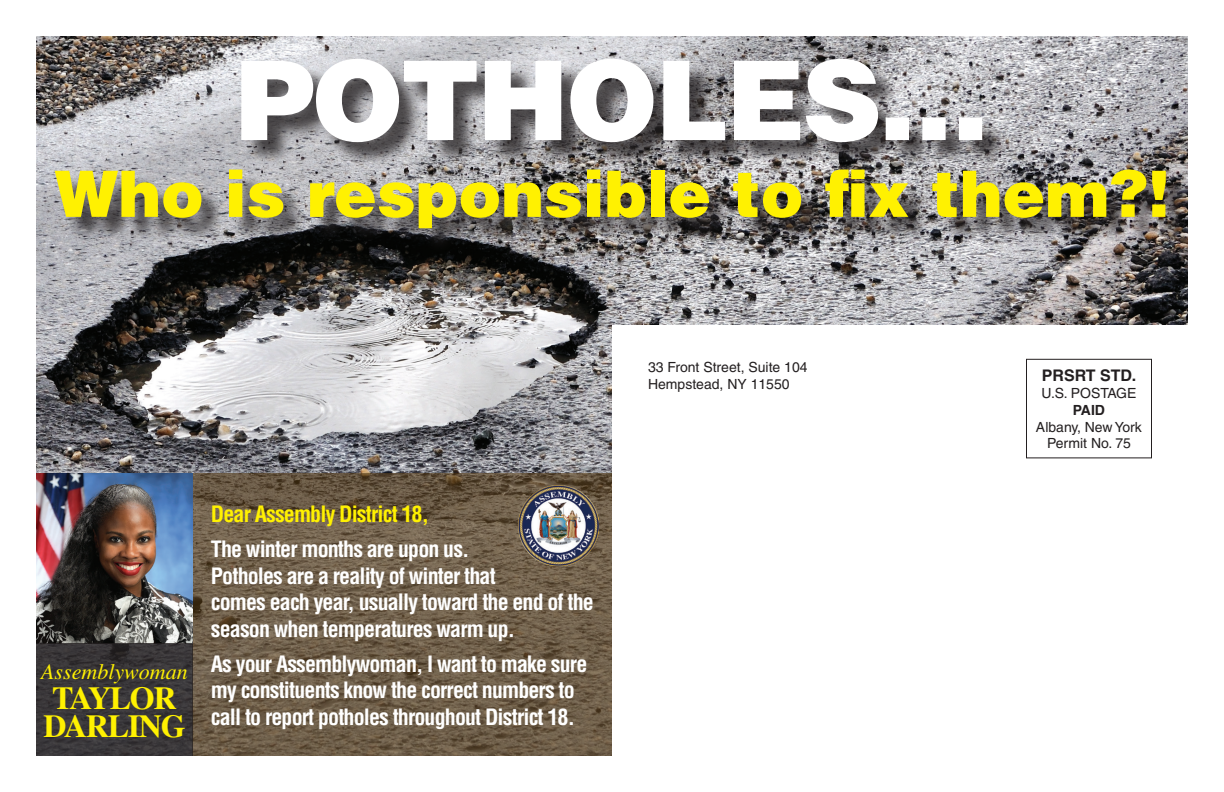
<style>
.page{position:relative;width:1224px;height:792px;background:#fff}
.page>*{position:absolute;margin:0;border:0;box-sizing:border-box;transform-origin:0 0}
.t1{font:900 110px "Helvetica";letter-spacing:-.025em;color:#fff}
.t2{font:900 64px "Helvetica";color:#fff101}
.t3{font:700 32px/28px "Times";letter-spacing:-.04em;color:#fff101}
.t4{font:700 condensed 22px/26.4px "Helvetica";letter-spacing:-.04em;color:#fff}
.t5{font:700 condensed 22px "Helvetica";letter-spacing:-.04em;color:#fff101}
.t6{font:italic 22px "Times";color:#fff101}
.t7{font:700 16px "Helvetica";color:#231f20}
.t8{font:14px/16.8px "Helvetica";color:#231f20}
.t9{font:700 14px "Helvetica";color:#231f20}
</style>
<div class="page">
<img style="left:36px;top:36px;width:1152px;height:437px">
<div style="left:612px;top:325px;width:612px;height:467px;background:#fff"></div>
<div style="left:1026px;top:359px;width:126px;height:99px;border:1px solid #231f20"></div>
<div style="left:58px;top:62px;width:1132px;height:191px;background:#231f20;opacity:.75"></div>
<svg style="left:193px;top:473px;width:419px;height:283px;background:#6d5d48"></svg>
<img style="left:36px;top:473px;width:157px;height:171px">
<svg style="left:36px;top:644px;width:157px;height:112px;background:#393638"></svg>
<img style="left:518px;top:485px;width:80px;height:80px">
<h1 class="t1" style="left:235px;top:29px;width:755px">POTHOLES…</h1>
<h2 class="t2" style="left:54px;top:152px;width:1117px">Who is responsible to fix them?!</h2>
<p class="t6" style="left:41px;top:660px;width:148px">Assemblywoman</p>
<h3 class="t3" style="left:43px;top:684px;width:144px">TAYLOR<br>DARLING</h3>
<p class="t5" style="left:211px;top:500px;width:220px">Dear Assembly District 18,</p>
<p class="t4" style="left:211px;top:536px;width:384px">The winter months are upon us.<br>Potholes are a reality of winter that<br>comes each year, usually toward the end of the season when temperatures warm up.</p>
<p class="t4" style="left:211px;top:651px;width:378px">As your Assemblywoman, I want to make sure my constituents know the correct numbers to call to report potholes throughout District 18.</p>
<p class="t8" style="left:648px;top:359px;width:161px">33 Front Street, Suite 104<br>Hempstead, NY 11550</p>
<p class="t7" style="left:1042px;top:366px;width:96px">PRSRT STD.</p>
<p class="t8" style="left:1041px;top:385px;width:97px">U.S. POSTAGE</p>
<p class="t9" style="left:1073px;top:401px;width:34px">PAID</p>
<p class="t8" style="left:1036px;top:418px;width:107px;text-align:center">Albany, New York<br>Permit No. 75</p>
</div>
